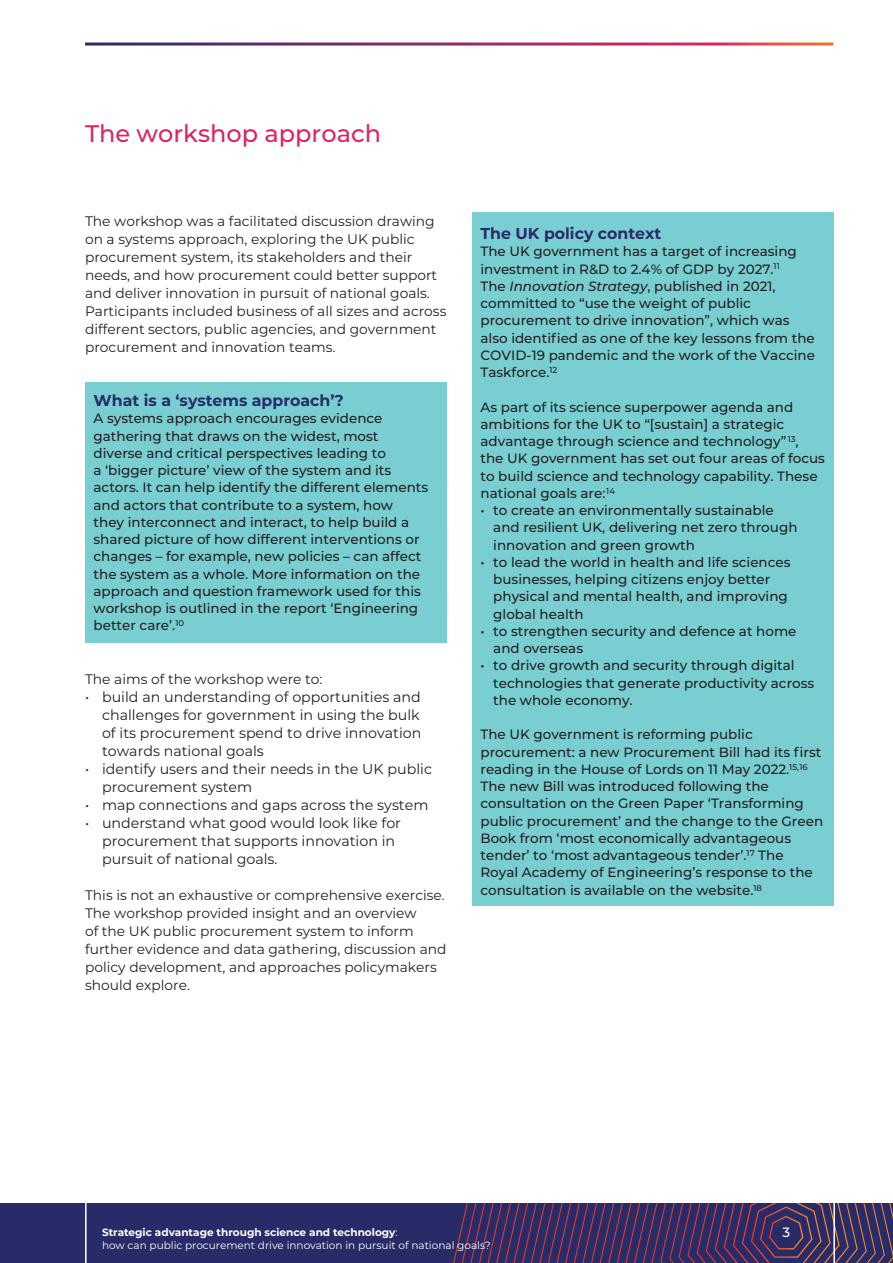
<style>
.page{position:relative;width:893px;height:1263px;background:#fff}
.page>*{position:absolute;margin:0;border:0;box-sizing:border-box;transform-origin:0 0}
.t1{font:500 24px "Montserrat";color:#dc2365}
.t2{font:700 15.75px "Montserrat";color:#292b68}
.t3{font:14.25px/18px "Montserrat";color:#231f20}
.t4{font:13.8px/18px "Montserrat";color:#231f20}
.t5{font:500 13.5px/17.2px "Montserrat";color:#231f20}
.t6{font:500 13.5px "Montserrat";color:#fff}
.t7{font:10.5px/12.6px "Montserrat";color:#fff}
.s1{font-style:italic}
.s2{font-weight:700}
</style>
<div class="page">
<div style="left:0;top:1203px;width:893px;height:60px;background:#292b68"></div>
<svg style="left:453px;top:1203px;width:440px;height:60px"></svg>
<hr style="left:85px;top:1193px;width:2px;height:70px;background:#fff">
<hr style="left:833px;top:1193px;width:2px;height:70px;background:#fff">
<div style="left:85px;top:382px;width:361px;height:260px;background:#79ced2"></div>
<div style="left:472px;top:213px;width:361px;height:693px;background:#79ced2"></div>
<h1 class="t1" style="left:85px;top:117px;width:298px">The workshop approach</h1>
<p class="t4" style="left:85px;top:212px;width:363px">The workshop was a facilitated discussion drawing on a systems approach, exploring the UK public procurement system, its stakeholders and their needs, and how procurement could better support and deliver innovation in pursuit of national goals.<br>Participants included business of all sizes and across different sectors, public agencies, and government procurement and innovation teams.</p>
<p class="t2" style="left:94px;top:389px;width:252px">What is a ‘systems approach’?</p>
<p class="t5" style="left:94px;top:409px;width:336px">A systems approach encourages evidence gathering that draws on the widest, most diverse and critical perspectives leading to<br>a ‘bigger picture’ view of the system and its actors. It can help identify the different elements and actors that contribute to a system, how<br>they interconnect and interact, to help build a shared picture of how different interventions or changes – for example, new policies – can affect the system as a whole. More information on the approach and question framework used for this workshop is outlined in the report ‘Engineering better care’.<sup>10</sup></p>
<p class="t4" style="left:85px;top:670px;width:239px">The aims of the workshop were to:</p>
<p class="t3" style="left:102px;top:688px;width:321px;text-align:justify;text-indent:-17px">• build an understanding of opportunities and challenges for government in using the bulk of its procurement spend to drive innovation towards national goals</p>
<p class="t3" style="left:102px;top:760px;width:331px;text-indent:-17px">• identify users and their needs in the UK public procurement system</p>
<p class="t3" style="left:85px;top:796px;width:345px">• map connections and gaps across the system</p>
<p class="t3" style="left:102px;top:814px;width:300px;text-indent:-17px">• understand what good would look like for procurement that supports innovation in pursuit of national goals.</p>
<p class="t4" style="left:85px;top:886px;width:363px">This is not an exhaustive or comprehensive exercise.<br>The workshop provided insight and an overview<br>of the UK public procurement system to inform further evidence and data gathering, discussion and policy development, and approaches policymakers should explore.</p>
<p class="t2" style="left:480px;top:222px;width:182px">The UK policy context</p>
<p class="t5" style="left:480px;top:242px;width:336px">The UK government has a target of increasing investment in R&amp;D to 2.4% of GDP by 2027.<sup>11<br></sup>The <span class="s1">Innovation Strategy</span>, published in 2021, committed to “use the weight of public procurement to drive innovation”, which was also identified as one of the key lessons from the COVID-19 pandemic and the work of the Vaccine Taskforce.<sup>12</sup></p>
<p class="t5" style="left:480px;top:398px;width:346px">As part of its science superpower agenda and ambitions for the UK to “[sustain] a strategic advantage through science and technology” <sup>13</sup>, the UK government has set out four areas of focus to build science and technology capability. These national goals are:<sup>14</sup></p>
<p class="t5" style="left:493px;top:501px;width:306px;text-indent:-13px">• to create an environmentally sustainable and resilient UK, delivering net zero through innovation and green growth</p>
<p class="t5" style="left:493px;top:553px;width:299px;text-indent:-13px">• to lead the world in health and life sciences businesses, helping citizens enjoy better physical and mental health, and improving global health</p>
<p class="t5" style="left:493px;top:622px;width:305px;text-indent:-13px">• to strengthen security and defence at home and overseas</p>
<p class="t5" style="left:493px;top:656px;width:323px;text-indent:-13px">• to drive growth and security through digital technologies that generate productivity across the whole economy.</p>
<p class="t5" style="left:480px;top:725px;width:344px">The UK government is reforming public procurement: a new Procurement Bill had its first reading in the House of Lords on 11 May 2022.<sup>15,16<br></sup>The new Bill was introduced following the consultation on the Green Paper ‘Transforming public procurement’ and the change to the Green Book from ‘most economically advantageous tender’ to ‘most advantageous tender’.<sup>17</sup> The Royal Academy of Engineering’s response to the consultation is available on the website.<sup>18</sup></p>
<p class="t7" style="left:102px;top:1226px;width:390px"><span class="s2">Strategic advantage through science and technology</span>:<br>how can public procurement drive innovation in pursuit of national goals?</p>
<p class="t6" style="left:782px;top:1223px;width:9px">3</p>
</div>
